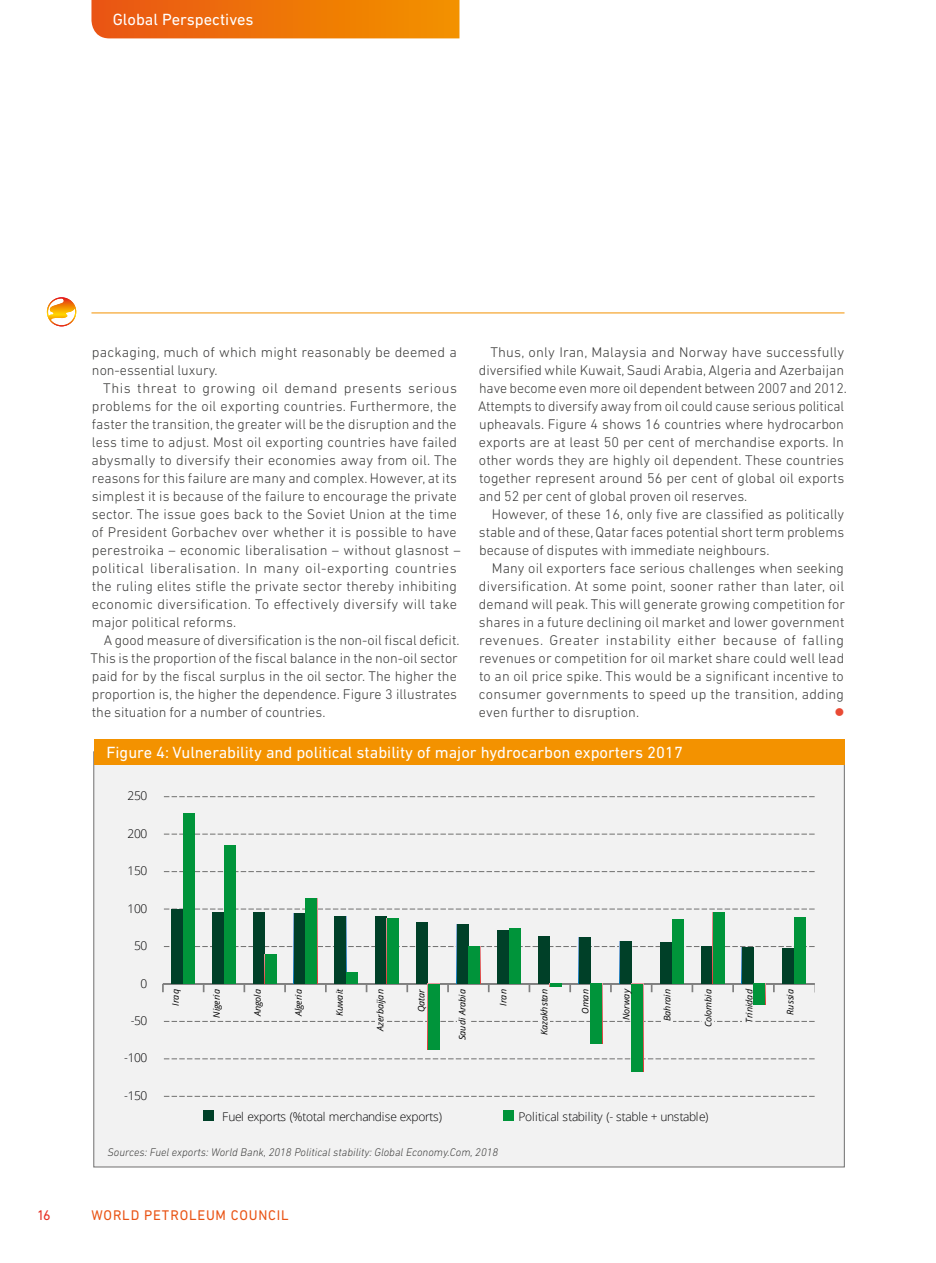
<style>
.page{position:relative;width:936px;height:1263px;background:#fff}
.page>*{position:absolute;margin:0;border:0;box-sizing:border-box;transform-origin:0 0}
.t1{font:16.5px "DIN Next LT Pro";color:#fff}
.t2{font:300 14.25px/18px "DIN Next LT Pro";letter-spacing:.005em;color:#3c3c3b}
.t3{font:14.25px "DIN Next LT Pro";letter-spacing:.06em;color:#e95314}
.t4{font:14.25px "DIN Next LT Pro";color:#e63024}
.t5{font:13.5px "Wingdings";color:#e94a34}
.t6{font:300 12px "Open Sans";letter-spacing:-.03em;color:#010102}
.t7{font:italic 300 11.25px "DIN Next LT Pro";color:#3c3c3b}
.t8{font:italic 9px "Open Sans";color:#000}
</style>
<div class="page">
<svg style="left:91px;top:0;width:368px;height:38px;background:#ee7409"></svg>
<hr style="left:91px;top:313px;width:753px;height:1px;background:#f39200">
<svg style="left:47px;top:297px;width:29px;height:29px"></svg>
<div style="left:94px;top:752px;width:750px;height:415px;background:#f2f2f2"></div>
<svg style="left:163px;top:1096px;width:651px;height:1px"></svg>
<svg style="left:164px;top:1058px;width:650px;height:1px"></svg>
<svg style="left:163px;top:1021px;width:651px;height:1px"></svg>
<svg style="left:163px;top:946px;width:651px;height:1px"></svg>
<svg style="left:164px;top:909px;width:650px;height:1px"></svg>
<svg style="left:163px;top:871px;width:651px;height:1px"></svg>
<svg style="left:164px;top:834px;width:650px;height:1px"></svg>
<svg style="left:163px;top:796px;width:651px;height:1px"></svg>
<svg style="left:162px;top:984px;width:2px;height:8px"></svg>
<svg style="left:243px;top:985px;width:2px;height:7px"></svg>
<svg style="left:284px;top:985px;width:2px;height:7px"></svg>
<svg style="left:325px;top:985px;width:2px;height:7px"></svg>
<svg style="left:406px;top:985px;width:2px;height:7px"></svg>
<svg style="left:447px;top:985px;width:2px;height:7px"></svg>
<svg style="left:528px;top:985px;width:2px;height:7px"></svg>
<svg style="left:569px;top:985px;width:2px;height:7px"></svg>
<svg style="left:650px;top:985px;width:2px;height:7px"></svg>
<svg style="left:691px;top:985px;width:2px;height:7px"></svg>
<svg style="left:732px;top:985px;width:2px;height:7px"></svg>
<hr style="left:163px;top:983px;width:651px;height:2px;background:#868686">
<div style="left:782px;top:948px;width:12px;height:36px;background:#00442b"></div>
<div style="left:741px;top:947px;width:12px;height:37px;background:#00442b"></div>
<div style="left:701px;top:946px;width:11px;height:38px;background:#00442b"></div>
<div style="left:660px;top:943px;width:12px;height:41px;background:#00442b"></div>
<div style="left:619px;top:941px;width:12px;height:43px;background:#00442b"></div>
<div style="left:579px;top:937px;width:11px;height:47px;background:#00442b"></div>
<div style="left:538px;top:936px;width:12px;height:48px;background:#00442b"></div>
<div style="left:497px;top:931px;width:12px;height:53px;background:#00442b"></div>
<div style="left:456px;top:925px;width:12px;height:59px;background:#00442b"></div>
<div style="left:416px;top:923px;width:11px;height:61px;background:#00442b"></div>
<div style="left:375px;top:916px;width:12px;height:68px;background:#00442b"></div>
<div style="left:334px;top:916px;width:12px;height:68px;background:#00442b"></div>
<div style="left:294px;top:913px;width:11px;height:71px;background:#00442b"></div>
<div style="left:253px;top:913px;width:12px;height:71px;background:#00442b"></div>
<div style="left:212px;top:912px;width:12px;height:72px;background:#00442b"></div>
<div style="left:172px;top:909px;width:11px;height:75px;background:#00442b"></div>
<div style="left:794px;top:917px;width:11px;height:67px;background:#00943a"></div>
<div style="left:753px;top:984px;width:12px;height:21px;background:#00943a"></div>
<div style="left:712px;top:912px;width:12px;height:72px;background:#00943a"></div>
<div style="left:672px;top:919px;width:11px;height:65px;background:#00943a"></div>
<div style="left:631px;top:984px;width:12px;height:87px;background:#00943a"></div>
<div style="left:590px;top:984px;width:12px;height:60px;background:#00943a"></div>
<svg style="left:549px;top:984px;width:12px;height:3px"></svg>
<div style="left:509px;top:928px;width:11px;height:56px;background:#00943a"></div>
<div style="left:468px;top:946px;width:12px;height:38px;background:#00943a"></div>
<div style="left:427px;top:984px;width:12px;height:65px;background:#00943a"></div>
<div style="left:387px;top:919px;width:11px;height:65px;background:#00943a"></div>
<div style="left:346px;top:973px;width:12px;height:11px;background:#00943a"></div>
<div style="left:305px;top:898px;width:12px;height:86px;background:#00943a"></div>
<div style="left:265px;top:955px;width:11px;height:29px;background:#00943a"></div>
<div style="left:224px;top:845px;width:12px;height:139px;background:#00943a"></div>
<div style="left:183px;top:813px;width:12px;height:171px;background:#00943a"></div>
<div style="left:203px;top:1110px;width:10px;height:10px;background:#00442b"></div>
<div style="left:503px;top:1110px;width:11px;height:10px;background:#00943a"></div>
<div style="left:701px;top:1017px;width:12px;height:8px;background:#f2f2f2"></div>
<div style="left:742px;top:1017px;width:12px;height:8px;background:#f2f2f2"></div>
<div style="left:661px;top:1017px;width:12px;height:8px;background:#f2f2f2"></div>
<div style="left:538px;top:1017px;width:12px;height:8px;background:#f2f2f2"></div>
<div style="left:456px;top:1015px;width:12px;height:12px;background:#f2f2f2"></div>
<div style="left:375px;top:1017px;width:12px;height:8px;background:#f2f2f2"></div>
<div style="left:94px;top:739px;width:750px;height:26px;background:#f39200"></div>
<p class="t1" style="left:113px;top:10px;width:142px">Global Perspectives</p>
<p class="t4" style="left:37px;top:1207px;width:15px">16</p>
<p class="t2" style="left:92px;top:343px;width:366px">packaging, much of which might reasonably be deemed a non-essential luxury.</p>
<p class="t2" style="left:91px;top:379px;width:371px;text-indent:12px">This threat to growing oil demand presents serious problems for the oil exporting countries. Furthermore, the faster the transition, the greater will be the disruption and the less time to adjust. Most oil exporting countries have failed abysmally to diversify their economies away from oil. The reasons for this failure are many and complex. However, at its simplest it is because of the failure to encourage the private sector. The issue goes back to the Soviet Union at the time of President Gorbachev over whether it is possible to have perestroika – economic liberalisation – without glasnost – political liberalisation. In many oil-exporting countries the ruling elites stifle the private sector thereby inhibiting economic diversification. To effectively diversify will take major political reforms.</p>
<p class="t2" style="left:91px;top:631px;width:370px;text-indent:13px">A good measure of diversification is the non-oil fiscal deficit.<br>This is the proportion of the fiscal balance in the non-oil sector paid for by the fiscal surplus in the oil sector. The higher the proportion is, the higher the dependence. Figure 3 illustrates the situation for a number of countries.</p>
<p class="t2" style="left:478px;top:343px;width:370px;text-indent:12px">Thus, only Iran, Malaysia and Norway have successfully diversified while Kuwait, Saudi Arabia, Algeria and Azerbaijan have become even more oil dependent between 2007 and 2012.<br>Attempts to diversify away from oil could cause serious political upheavals. Figure 4 shows 16 countries where hydrocarbon exports are at least 50 per cent of merchandise exports. In other words they are highly oil dependent. These countries together represent around 56 per cent of global oil exports and 52 per cent of global proven oil reserves.</p>
<p class="t2" style="left:479px;top:505px;width:367px;text-align:justify;text-indent:13px">However, of these 16, only five are classified as politically stable and of these, Qatar faces potential short term problems because of disputes with immediate neighbours.</p>
<p class="t2" style="left:479px;top:559px;width:368px;text-align:justify;text-indent:13px">Many oil exporters face serious challenges when seeking diversification. At some point, sooner rather than later, oil demand will peak. This will generate growing competition for shares in a future declining oil market and lower government revenues. Greater instability either because of falling revenues or competition for oil market share could well lead to an oil price spike. This would be a significant incentive to consumer governments to speed up the transition, adding even further to disruption.</p>
<p class="t5" style="left:834px;top:705px;width:12px">●</p>
<p class="t1" style="left:106px;top:743px;width:578px">Figure 4: Vulnerability and political stability of major hydrocarbon exporters 2017</p>
<p class="t6" style="left:128px;top:788px;width:21px">250</p>
<p class="t6" style="left:128px;top:825px;width:21px">200</p>
<p class="t6" style="left:128px;top:863px;width:21px">150</p>
<p class="t6" style="left:128px;top:900px;width:21px">100</p>
<p class="t6" style="left:134px;top:937px;width:15px">50</p>
<p class="t6" style="left:141px;top:975px;width:8px">0</p>
<p class="t6" style="left:131px;top:1012px;width:18px">-50</p>
<p class="t6" style="left:124px;top:1050px;width:25px">-100</p>
<p class="t6" style="left:124px;top:1087px;width:25px">-150</p>
<p class="t8" style="left:169px;top:1005px;width:18px;rotate:-90deg">Iraq</p>
<p class="t8" style="left:210px;top:1018px;width:30px;rotate:-90deg">Nigeria</p>
<p class="t8" style="left:251px;top:1016px;width:29px;rotate:-90deg">Angola</p>
<p class="t8" style="left:292px;top:1016px;width:29px;rotate:-90deg">Algeria</p>
<p class="t8" style="left:333px;top:1016px;width:29px;rotate:-90deg">Kuwait</p>
<p class="t8" style="left:374px;top:1031px;width:44px;rotate:-90deg">Azerbaijan</p>
<p class="t8" style="left:415px;top:1012px;width:25px;rotate:-90deg">Qatar</p>
<p class="t8" style="left:456px;top:1040px;width:52px;rotate:-90deg">Saudi Arabia</p>
<p class="t8" style="left:497px;top:1005px;width:18px;rotate:-90deg">Iran</p>
<p class="t8" style="left:538px;top:1035px;width:47px;rotate:-90deg">Kazakhstan</p>
<p class="t8" style="left:579px;top:1014px;width:26px;rotate:-90deg">Oman</p>
<p class="t8" style="left:620px;top:1020px;width:33px;rotate:-90deg">Norway</p>
<p class="t8" style="left:661px;top:1021px;width:33px;rotate:-90deg">Bahrain</p>
<p class="t8" style="left:702px;top:1027px;width:40px;rotate:-90deg">Colombia</p>
<p class="t8" style="left:743px;top:1022px;width:35px;rotate:-90deg">Trinidad</p>
<p class="t8" style="left:784px;top:1015px;width:27px;rotate:-90deg">Russia</p>
<p class="t6" style="left:222px;top:1108px;width:221px">Fuel exports (%total merchandise exports)</p>
<p class="t6" style="left:518px;top:1108px;width:191px">Political stability (- stable + unstable)</p>
<p class="t7" style="left:107px;top:1146px;width:392px">Sources: Fuel exports: World Bank, 2018 Political stability: Global Economy.Com, 2018</p>
<p class="t3" style="left:91px;top:1207px;width:199px">WORLD PETROLEUM COUNCIL</p>
</div>
